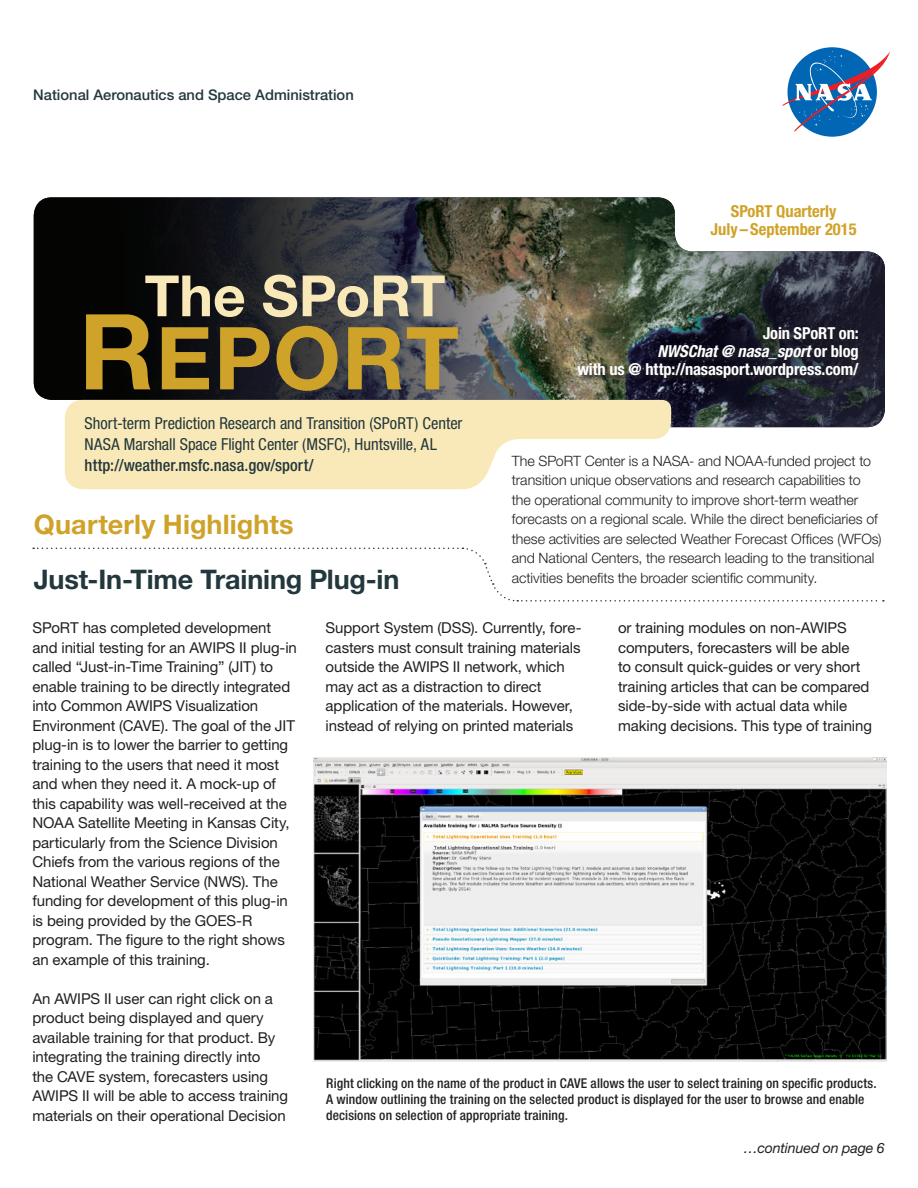
<style>
.page{position:relative;width:918px;height:1188px;background:#fff}
.page>*{position:absolute;margin:0;border:0;box-sizing:border-box;transform-origin:0 0}
.t1{font:700 87px "Helvetica Neue LT Std";letter-spacing:.015em;color:#cfa229}
.t2{font:700 57px "Helvetica Neue LT Std";letter-spacing:-.005em;color:#fae9b8}
.Featured_Article_Hea{font:700 27px "Helvetica Neue LT Std";letter-spacing:-.005em;color:#23383c}
.bold_headers{font:700 27px "Helvetica Neue LT Std";letter-spacing:.005em;color:#cfa229}
.t3{font:condensed 16.5px "Helvetica Neue LT Std";color:#23383c}
.text{font:700 condensed 16.5px/18px "Helvetica Neue LT Std";letter-spacing:-.005em;color:#fff;text-align:right}
.t4{font:500 condensed 16.5px "Helvetica Neue LT Std";letter-spacing:.005em;color:#23383c}
.t5{font:700 condensed 16.5px "Helvetica Neue LT Std";color:#cfa229}
.body_copy_10{font:15px/19.5px "Helvetica Neue LT Std";letter-spacing:-.005em;color:#231f20}
.t6{font:500 14.7px "Helvetica Neue LT Std";color:#23383c}
.t7{font:300 14.25px/19.5px "Helvetica Neue LT Std";letter-spacing:-.005em;color:#231f20}
.t8{font:italic 14.25px "Helvetica Neue LT Std";letter-spacing:-.01em;color:#231f20}
.captions{font:500 condensed 13.5px/16.2px "Helvetica Neue LT Std";letter-spacing:.01em;color:#231f20}
.s1{font-size:105px}
.s2{font-style:italic}
</style>
<div class="page">
<svg style="left:788px;top:47px;width:89px;height:90px"></svg>
<svg style="left:782px;top:51px;width:108px;height:81px"></svg>
<img style="left:34px;top:197px;width:851px;height:230px">
<svg style="left:65px;top:400px;width:606px;height:89px;fill:#fae9b8"></svg>
<svg style="left:33px;top:547px;width:851px;height:55px"></svg>
<div style="left:578px;top:327px;width:287px;height:58px;background:#231f20;opacity:.75"></div>
<img style="left:314px;top:757px;width:572px;height:305px">
<p class="t6" style="left:33px;top:86px;width:322px">National Aeronautics and Space Administration</p>
<p class="t5" style="left:731px;top:201px;width:107px">SPoRT Quarterly</p>
<p class="t5" style="left:711px;top:219px;width:148px">July–September 2015</p>
<p class="t2" style="left:145px;top:261px;width:302px">The SPoRT</p>
<p class="t1" style="left:79px;top:305px;width:382px"><span class="s1">R</span>EPORT</p>
<p class="t3" style="left:85px;top:413px;width:379px">Short-term Prediction Research and Transition (SPoRT) Center</p>
<p class="t3" style="left:85px;top:434px;width:354px">NASA Marshall Space Flight Center (MSFC), Huntsville, AL</p>
<p class="t4" style="left:85px;top:455px;width:231px">http://weather.msfc.nasa.gov/sport/</p>
<p class="text" style="left:577px;top:324px;width:283px">Join SPoRT on:<br><span class="s2">NWSChat @ nasa_sport</span> or blog<br>with us @ http://nasasport.wordpress.com/</p>
<p class="t7" style="left:512px;top:451px;width:371px">The SPoRT Center is a NASA- and NOAA-funded project to transition unique observations and research capabilities to the operational community to improve short-term weather forecasts on a regional scale. While the direct beneficiaries of these activities are selected Weather Forecast Offices (WFOs) and National Centers, the research leading to the transitional activities benefits the broader scientific community.</p>
<p class="bold_headers" style="left:34px;top:508px;width:262px">Quarterly Highlights</p>
<p class="Featured_Article_Hea" style="left:34px;top:562px;width:367px">Just-In-Time Training Plug-in</p>
<p class="body_copy_10" style="left:32px;top:618px;width:266px">SPoRT has completed development and initial testing for an AWIPS II plug-in called “Just-in-Time Training” (JIT) to enable training to be directly integrated into Common AWIPS Visualization Environment (CAVE). The goal of the JIT plug-in is to lower the barrier to getting training to the users that need it most and when they need it. A mock-up of this capability was well-received at the NOAA Satellite Meeting in Kansas City, particularly from the Science Division Chiefs from the various regions of the National Weather Service (NWS). The funding for development of this plug-in is being provided by the GOES-R program. The figure to the right shows an example of this training.</p>
<p class="body_copy_10" style="left:32px;top:988px;width:257px">An AWIPS II user can right click on a product being displayed and query available training for that product. By integrating the training directly into<br>the CAVE system, forecasters using AWIPS II will be able to access training materials on their operational Decision</p>
<p class="body_copy_10" style="left:326px;top:618px;width:257px">Support System (DSS). Currently, fore&shy;casters must consult training materials outside the AWIPS II network, which may act as a distraction to direct application of the materials. However, instead of relying on printed materials</p>
<p class="body_copy_10" style="left:618px;top:618px;width:255px">or training modules on non-AWIPS computers, forecasters will be able<br>to consult quick-guides or very short training articles that can be compared side-by-side with actual data while making decisions. This type of training</p>
<p class="captions" style="left:326px;top:1075px;width:552px">Right clicking on the name of the product in CAVE allows the user to select training on specific products.<br>A window outlining the training on the selected product is displayed for the user to browse and enable decisions on selection of appropriate training.</p>
<p class="t8" style="left:744px;top:1139px;width:143px">…continued on page 6</p>
</div>
